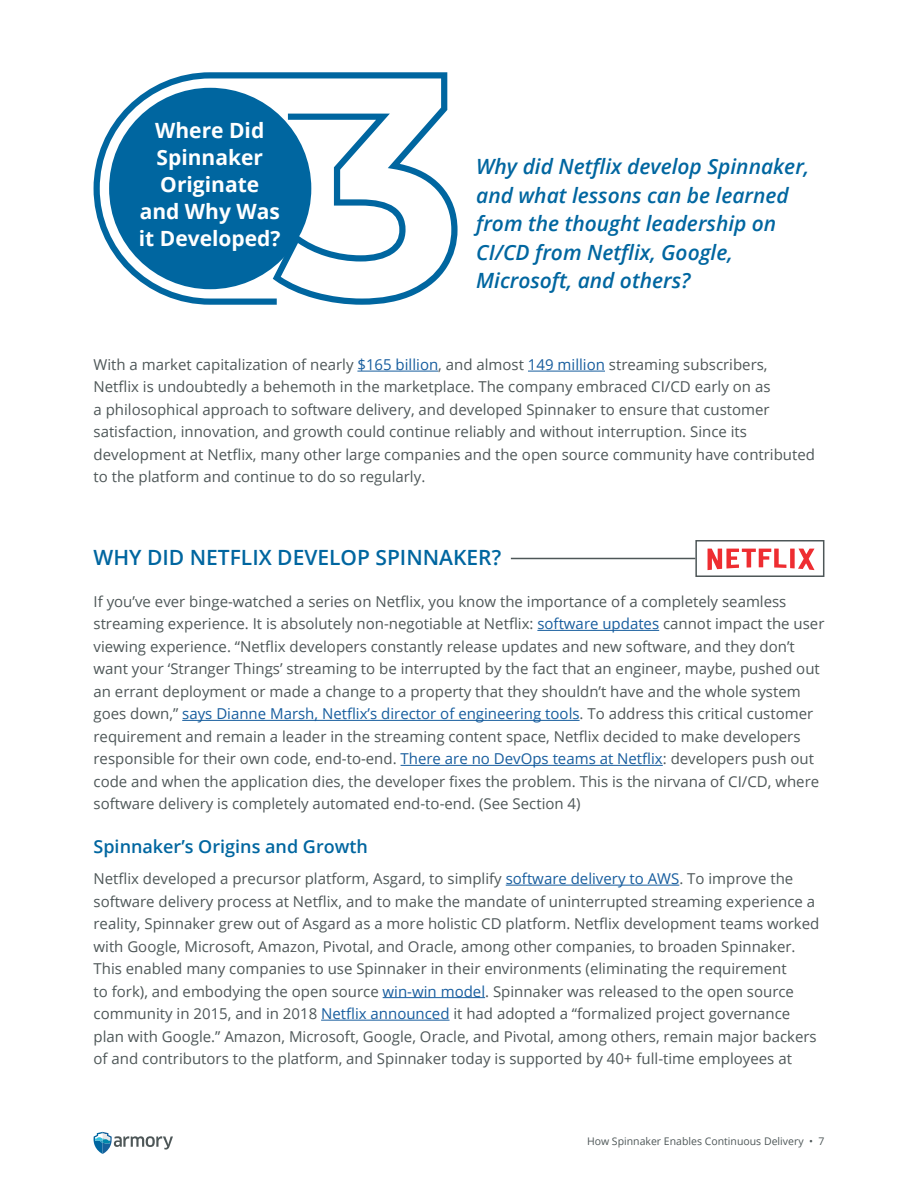
<style>
.page{position:relative;width:918px;height:1188px;background:#fff}
.page>*{position:absolute;margin:0;border:0;box-sizing:border-box;transform-origin:0 0}
.t1{font:italic 600 21px/28.5px "Open Sans";color:#0066a0}
.t2{font:700 21px/27px "Open Sans";color:#fff;text-align:center}
.Heading{font:600 21px "Open Sans";color:#0066a0}
.text{font:600 18px "Open Sans";color:#0066a0}
.text-2{font:15px/22.5px "Open Sans";color:#4e5758}
.t3{font:10.5px "Open Sans";color:#4e5758}
.s1{color:#175d9e}
</style>
<div class="page">
<svg style="left:94px;top:1132px;width:79px;height:22px"></svg>
<hr style="left:357px;top:371px;width:81px;height:1px;background:#175d9e">
<hr style="left:528px;top:371px;width:77px;height:1px;background:#175d9e">
<hr style="left:537px;top:630px;width:122px;height:1px;background:#175d9e">
<hr style="left:182px;top:720px;width:398px;height:1px;background:#175d9e">
<hr style="left:401px;top:765px;width:262px;height:1px;background:#175d9e">
<hr style="left:506px;top:885px;width:173px;height:1px;background:#175d9e">
<hr style="left:383px;top:997px;width:102px;height:1px;background:#175d9e">
<hr style="left:321px;top:1020px;width:129px;height:1px;background:#175d9e">
<svg style="left:94px;top:72px;width:364px;height:233px"></svg>
<div style="left:109px;top:88px;width:202px;height:201px;background:#0066a0;border-radius:50%"></div>
<svg style="left:707px;top:549px;width:107px;height:21px"></svg>
<div style="left:695px;top:540px;width:129px;height:37px;border:2px solid #4e5758"></div>
<hr style="left:511px;top:558px;width:184px;height:1px;background:#4e5758">
<p class="t2" style="left:155px;top:117px;width:111px">Where Did</p>
<p class="t2" style="left:139px;top:144px;width:143px">Spinnaker<br>Originate and Why Was it Developed?</p>
<p class="t1" style="left:476px;top:152px;width:335px">Why did Netflix develop Spinnaker, and what lessons can be learned from the thought leadership on<br>CI/CD from Netflix, Google,<br>Microsoft, and others?</p>
<p class="text-2" style="left:94px;top:353px;width:723px">With a market capitalization of nearly <span class="s1">$165 billion</span>, and almost <span class="s1">149 million</span> streaming subscribers, Netflix is undoubtedly a behemoth in the marketplace. The company embraced CI/CD early on as<br>a philosophical approach to software delivery, and developed Spinnaker to ensure that customer satisfaction, innovation, and growth could continue reliably and without interruption. Since its development at Netflix, many other large companies and the open source community have contributed to the platform and continue to do so regularly.</p>
<p class="Heading" style="left:94px;top:543px;width:409px">WHY DID NETFLIX DEVELOP SPINNAKER?</p>
<p class="text-2" style="left:94px;top:590px;width:732px">If you’ve ever binge-watched a series on Netflix, you know the importance of a completely seamless streaming experience. It is absolutely non-negotiable at Netflix: <span class="s1">software updates</span> cannot impact the user viewing experience. “Netflix developers constantly release updates and new software, and they don’t want your ‘Stranger Things’ streaming to be interrupted by the fact that an engineer, maybe, pushed out an errant deployment or made a change to a property that they shouldn’t have and the whole system goes down,” <span class="s1">says Dianne Marsh, Netflix’s director of engineering tools</span>. To address this critical customer requirement and remain a leader in the streaming content space, Netflix decided to make developers responsible for their own code, end-to-end. <span class="s1">There are no DevOps teams at Netflix</span>: developers push out code and when the application dies, the developer fixes the problem. This is the nirvana of CI/CD, where software delivery is completely automated end-to-end. (See Section 4)</p>
<p class="text" style="left:94px;top:834px;width:276px">Spinnaker’s Origins and Growth</p>
<p class="text-2" style="left:94px;top:867px;width:727px">Netflix developed a precursor platform, Asgard, to simplify <span class="s1">software delivery to AWS</span>. To improve the software delivery process at Netflix, and to make the mandate of uninterrupted streaming experience a reality, Spinnaker grew out of Asgard as a more holistic CD platform. Netflix development teams worked with Google, Microsoft, Amazon, Pivotal, and Oracle, among other companies, to broaden Spinnaker.<br>This enabled many companies to use Spinnaker in their environments (eliminating the requirement<br>to fork), and embodying the open source <span class="s1">win-win model</span>. Spinnaker was released to the open source community in 2015, and in 2018 <span class="s1">Netflix announced</span> it had adopted a “formalized project governance plan with Google.” Amazon, Microsoft, Google, Oracle, and Pivotal, among others, remain major backers of and contributors to the platform, and Spinnaker today is supported by 40+ full-time employees at</p>
<p class="t3" style="left:587px;top:1134px;width:239px">How Spinnaker Enables Continuous Delivery • 7</p>
</div>
